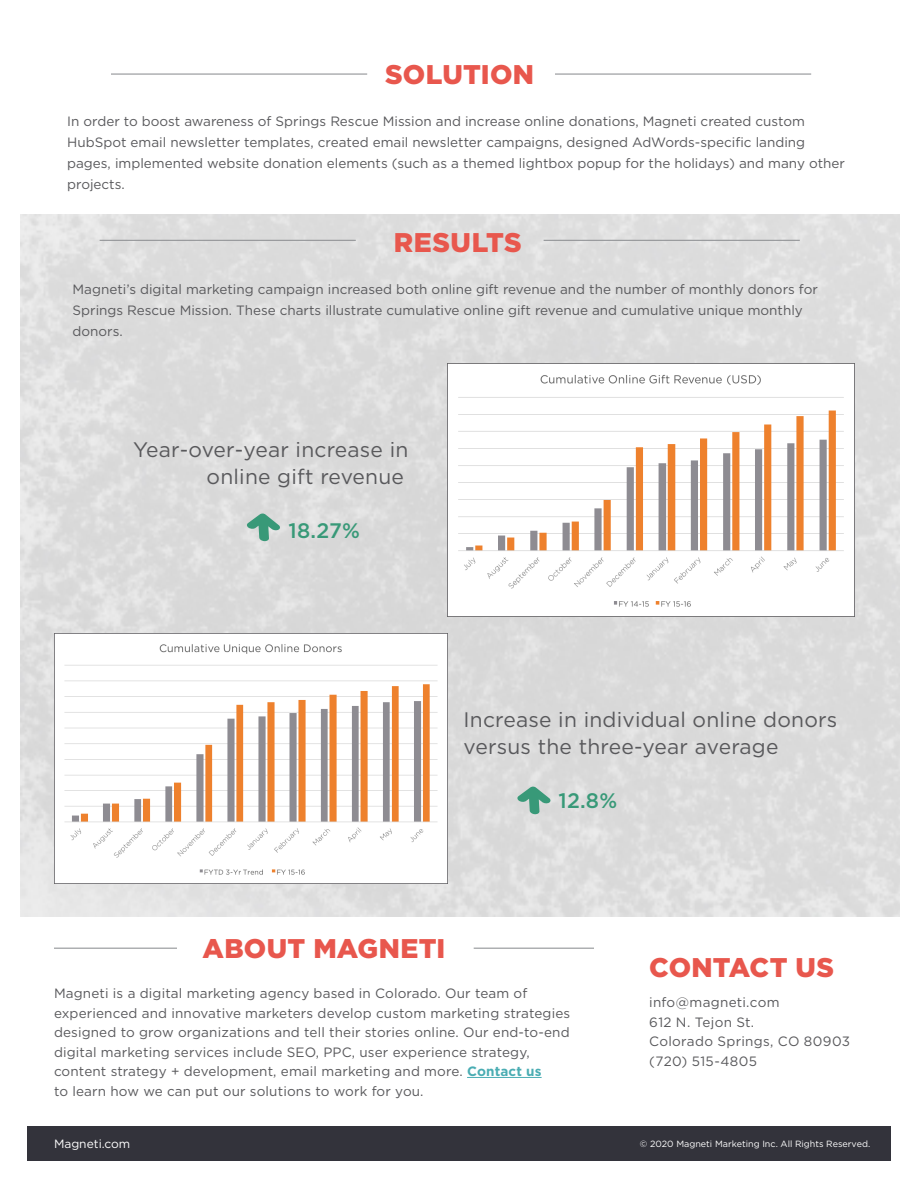
<style>
.page{position:relative;width:918px;height:1188px;background:#fff}
.page>*{position:absolute;margin:0;border:0;box-sizing:border-box;transform-origin:0 0}
.t1{font:900 27px "Gotham";letter-spacing:.01em;color:#e8574d}
.t2{font:21px/27px "Gotham";letter-spacing:.01em;color:#59595c;text-align:right}
.t3{font:500 21px "Gotham";color:#389978}
.t4{font:13.5px/21px "Gotham";color:#59595c}
.t5{font:13.5px/19.5px "Gotham";letter-spacing:.02em;color:#59595c}
.t6{font:12px "Gotham";color:#fff}
.t7{font:9px "Gotham";color:#fff}
.s1{font-weight:700;color:#4aadb3}
</style>
<div class="page">
<img style="left:20px;top:214px;width:880px;height:702px">
<hr style="left:467px;top:1077px;width:75px;height:1px;background:#4aadb3">
<div style="left:27px;top:1127px;width:864px;height:34px;background:#33333b"></div>
<hr style="left:555px;top:74px;width:256px;height:1px;background:#939598">
<hr style="left:474px;top:948px;width:120px;height:1px;background:#939598">
<hr style="left:54px;top:948px;width:123px;height:1px;background:#939598">
<hr style="left:111px;top:74px;width:256px;height:1px;background:#939598">
<hr style="left:544px;top:240px;width:256px;height:1px;background:#939598">
<hr style="left:100px;top:240px;width:256px;height:1px;background:#939598">
<svg style="left:246px;top:513px;width:35px;height:28px"></svg>
<svg style="left:517px;top:786px;width:34px;height:28px"></svg>
<img style="left:448px;top:364px;width:407px;height:253px">
<img style="left:54px;top:633px;width:394px;height:251px">
<h1 class="t1" style="left:385px;top:56px;width:151px">SOLUTION</h1>
<p class="t4" style="left:67px;top:111px;width:779px">In order to boost awareness of Springs Rescue Mission and increase online donations, Magneti created custom HubSpot email newsletter templates, created email newsletter campaigns, designed AdWords-specific landing pages, implemented website donation elements (such as a themed lightbox popup for the holidays) and many other projects.</p>
<h1 class="t1" style="left:394px;top:223px;width:130px">RESULTS</h1>
<p class="t4" style="left:73px;top:278px;width:747px">Magneti’s digital marketing campaign increased both online gift revenue and the number of monthly donors for<br>Springs Rescue Mission. These charts illustrate cumulative online gift revenue and cumulative unique monthly donors.</p>
<h2 class="t2" style="left:133px;top:436px;width:277px">Year-over-year increase in online gift revenue</h2>
<h2 class="t3" style="left:289px;top:517px;width:73px">18.27%</h2>
<h2 class="t2" style="left:464px;top:706px;width:375px;text-align:left">Increase in individual online donors versus the three-year average</h2>
<h2 class="t3" style="left:559px;top:787px;width:60px">12.8%</h2>
<h1 class="t1" style="left:203px;top:929px;width:244px">ABOUT MAGNETI</h1>
<p class="t4" style="left:54px;top:983px;width:518px;line-height:19.5px">Magneti is a digital marketing agency based in Colorado. Our team of experienced and innovative marketers develop custom marketing strategies designed to grow organizations and tell their stories online. Our end-to-end digital marketing services include SEO, PPC, user experience strategy, content strategy + development, email marketing and more. <span class="s1">Contact us<br></span>to learn how we can put our solutions to work for you.</p>
<h1 class="t1" style="left:649px;top:949px;width:186px">CONTACT US</h1>
<p class="t5" style="left:649px;top:992px;width:203px">info@magneti.com<br>612 N. Tejon St.<br>Colorado Springs, CO 80903 (720) 515-4805</p>
<p class="t6" style="left:54px;top:1136px;width:78px">Magneti.com</p>
<p class="t7" style="left:640px;top:1138px;width:232px">© 2020 Magneti Marketing Inc. All Rights Reserved.</p>
</div>
